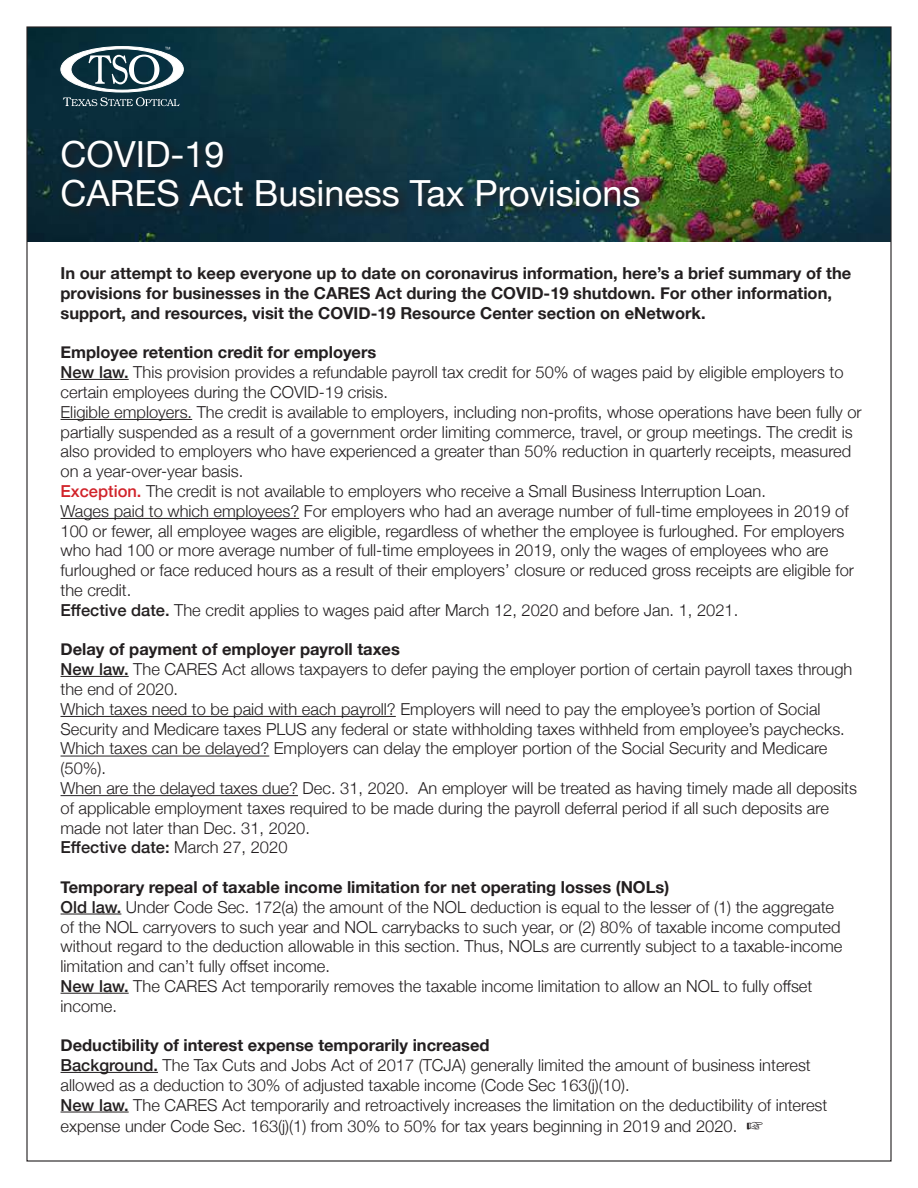
<style>
.page{position:relative;width:918px;height:1188px;background:#fff}
.page>*{position:absolute;margin:0;border:0;box-sizing:border-box;transform-origin:0 0}
.t1{font:36px/39px "Helvetica Neue";color:#fff}
.t2{font:300 16.5px/19.8px "Helvetica Neue";color:#231f20}
.t3{font:700 16.5px/19.8px "Helvetica Neue";color:#231f20}
.s1{font-weight:700}
.s2{font-weight:500}
.s3{font-weight:500;color:#d1232a}
</style>
<div class="page">
<img style="left:28px;top:28px;width:862px;height:214px">
<svg style="left:59px;top:137px;width:593px;height:82px;background:#15323c"></svg>
<svg style="left:61px;top:46px;width:123px;height:60px"></svg>
<hr style="left:61px;top:379px;width:68px;height:1px;background:#231f20">
<hr style="left:61px;top:419px;width:131px;height:1px;background:#231f20">
<hr style="left:61px;top:518px;width:238px;height:1px;background:#231f20">
<hr style="left:61px;top:676px;width:68px;height:1px;background:#231f20">
<hr style="left:61px;top:716px;width:335px;height:1px;background:#231f20">
<hr style="left:61px;top:756px;width:208px;height:1px;background:#231f20">
<hr style="left:61px;top:795px;width:237px;height:1px;background:#231f20">
<hr style="left:61px;top:914px;width:60px;height:1px;background:#231f20">
<hr style="left:61px;top:993px;width:68px;height:1px;background:#231f20">
<hr style="left:61px;top:1072px;width:97px;height:1px;background:#231f20">
<hr style="left:61px;top:1112px;width:68px;height:1px;background:#231f20">
<h1 class="t1" style="left:61px;top:135px;width:581px">COVID-19<br>CARES Act Business Tax Provisions</h1>
<p class="t3" style="left:61px;top:265px;width:792px">In our attempt to keep everyone up to date on coronavirus information, here’s a brief summary of the provisions for businesses in the CARES Act during the COVID-19 shutdown. For other information, support, and resources, visit the COVID-19 Resource Center section on eNetwork.</p>
<p class="t2" style="left:61px;top:344px;width:803px"><span class="s1">Employee retention credit for employers<br></span><span class="s2">New law.</span> This provision provides a refundable payroll tax credit for 50% of wages paid by eligible employers to certain employees during the COVID-19 crisis.<br>Eligible employers. The credit is available to employers, including non-profits, whose operations have been fully or partially suspended as a result of a government order limiting commerce, travel, or group meetings. The credit is also provided to employers who have experienced a greater than 50% reduction in quarterly receipts, measured on a year-over-year basis.<br><span class="s3">Exception.</span> The credit is not available to employers who receive a Small Business Interruption Loan.<br>Wages paid to which employees? For employers who had an average number of full-time employees in 2019 of 100 or fewer, all employee wages are eligible, regardless of whether the employee is furloughed. For employers who had 100 or more average number of full-time employees in 2019, only the wages of employees who are furloughed or face reduced hours as a result of their employers’ closure or reduced gross receipts are eligible for the credit.<br><span class="s2">Effective date.</span> The credit applies to wages paid after March 12, 2020 and before Jan. 1, 2021.</p>
<p class="t2" style="left:61px;top:641px;width:798px"><span class="s1">Delay of payment of employer payroll taxes<br></span><span class="s2">New law.</span> The CARES Act allows taxpayers to defer paying the employer portion of certain payroll taxes through the end of 2020.<br>Which taxes need to be paid with each payroll? Employers will need to pay the employee’s portion of Social Security and Medicare taxes PLUS any federal or state withholding taxes withheld from employee’s paychecks.<br>Which taxes can be delayed? Employers can delay the employer portion of the Social Security and Medicare (50%).<br>When are the delayed taxes due? Dec. 31, 2020. An employer will be treated as having timely made all deposits of applicable employment taxes required to be made during the payroll deferral period if all such deposits are made not later than Dec. 31, 2020.<br><span class="s2">Effective date:</span> March 27, 2020</p>
<p class="t2" style="left:61px;top:879px;width:783px"><span class="s1">Temporary repeal of taxable income limitation for net operating losses (NOLs)<br></span><span class="s2">Old law.</span> Under Code Sec. 172(a) the amount of the NOL deduction is equal to the lesser of (1) the aggregate of the NOL carryovers to such year and NOL carrybacks to such year, or (2) 80% of taxable income computed without regard to the deduction allowable in this section. Thus, NOLs are currently subject to a taxable-income limitation and can’t fully offset income.<br><span class="s2">New law.</span> The CARES Act temporarily removes the taxable income limitation to allow an NOL to fully offset income.</p>
<p class="t2" style="left:61px;top:1037px;width:768px"><span class="s1">Deductibility of interest expense temporarily increased<br></span><span class="s2">Background.</span> The Tax Cuts and Jobs Act of 2017 (TCJA) generally limited the amount of business interest allowed as a deduction to 30% of adjusted taxable income (Code Sec 163(j)(10).<br><span class="s2">New law.</span> The CARES Act temporarily and retroactively increases the limitation on the deductibility of interest</p>
<p class="t2" style="left:61px;top:1118px;width:678px">expense under Code Sec. 163(j)(1) from 30% to 50% for tax years beginning in 2019 and 2020.</p>
</div>
